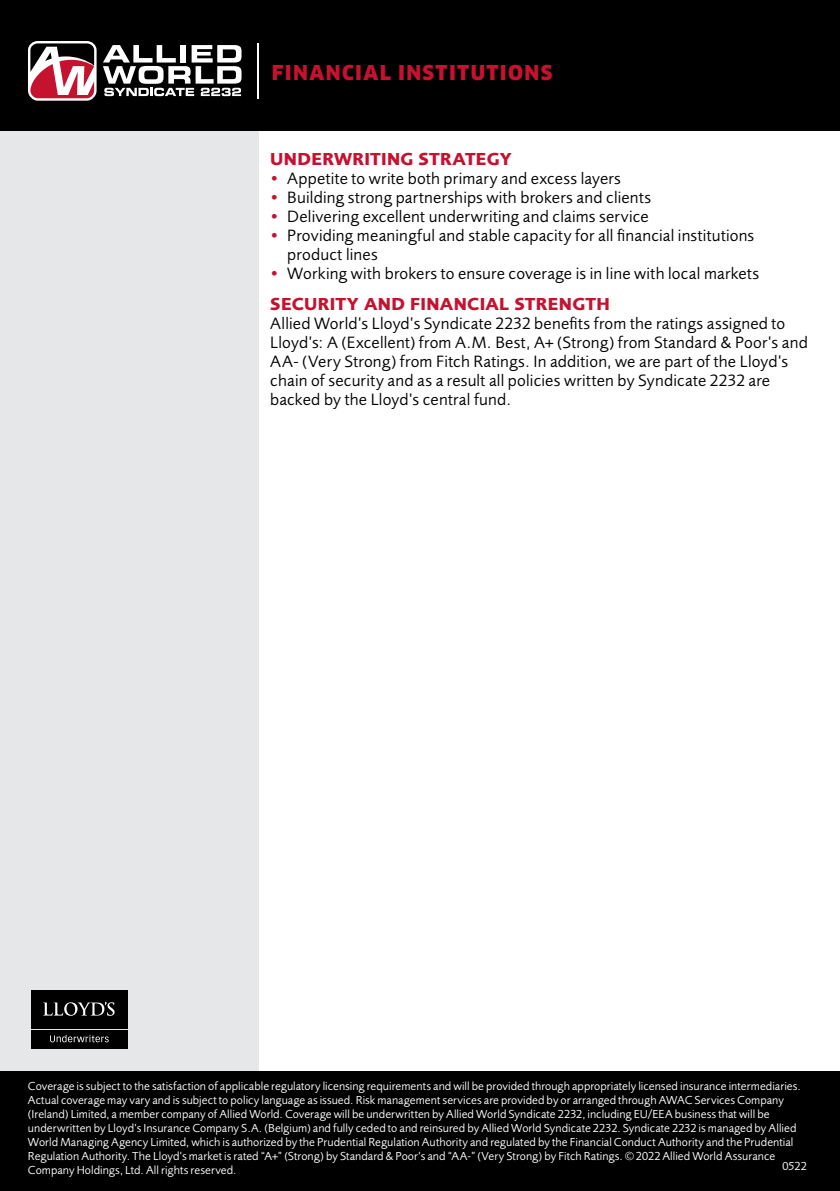
<style>
.page{position:relative;width:840px;height:1191px;background:#fff}
.page>*{position:absolute;margin:0;border:0;box-sizing:border-box;transform-origin:0 0}
.t1{font:900 20px "Clan Pro";letter-spacing:.07em;color:#c4122f}
.t2{font:700 18px "Foundry Sans";letter-spacing:.015em;color:#c4122f}
.t3{font:17px/19px "Foundry Sans";letter-spacing:.01em;color:#000}
.t4{font:12px/14px "Foundry Sans";color:#fff}
.s1{color:#c4122f}
</style>
<div class="page">
<div style="left:0;top:0;width:259px;height:1191px;background:#e6e7e8"></div>
<div style="left:0;top:0;width:839px;height:130px;background:#000"></div>
<svg style="left:28px;top:41px;width:68px;height:60px"></svg>
<svg style="left:30px;top:43px;width:64px;height:55px"></svg>
<svg style="left:103px;top:45px;width:138px;height:51px"></svg>
<hr style="left:257px;top:43px;width:1px;height:56px;background:#fff">
<div style="left:31px;top:1029px;width:96px;height:19px;background:#000"></div>
<svg style="left:50px;top:1034px;width:59px;height:8px"></svg>
<div style="left:31px;top:989px;width:96px;height:39px;background:#000"></div>
<svg style="left:43px;top:1002px;width:71px;height:13px"></svg>
<div style="left:0;top:1071px;width:839px;height:120px;background:#000"></div>
<h1 class="t1" style="left:272px;top:61px;width:282px">FINANCIAL INSTITUTIONS</h1>
<h2 class="t2" style="left:270px;top:148px;width:243px">UNDERWRITING STRATEGY</h2>
<h3 class="t3" style="left:270px;top:169px;width:352px"><span class="s1">•</span> Appetite to write both primary and excess layers</h3>
<h3 class="t3" style="left:270px;top:188px;width:382px"><span class="s1">•</span> Building strong partnerships with brokers and clients</h3>
<h3 class="t3" style="left:270px;top:207px;width:380px"><span class="s1">•</span> Delivering excellent underwriting and claims service</h3>
<h3 class="t3" style="left:287px;top:226px;width:468px;text-indent:-17px"><span class="s1">•</span> Providing meaningful and stable capacity for all financial institutions product lines</h3>
<h3 class="t3" style="left:270px;top:264px;width:490px"><span class="s1">•</span> Working with brokers to ensure coverage is in line with local markets</h3>
<h2 class="t2" style="left:270px;top:293px;width:341px">SECURITY AND FINANCIAL STRENGTH</h2>
<p class="t3" style="left:270px;top:314px;width:539px">Allied World’s Lloyd’s Syndicate 2232 benefits from the ratings assigned to Lloyd’s: A (Excellent) from A.M. Best, A+ (Strong) from Standard &amp; Poor’s and AA- (Very Strong) from Fitch Ratings. In addition, we are part of the Lloyd’s chain of security and as a result all policies written by Syndicate 2232 are backed by the Lloyd’s central fund.</p>
<p class="t4" style="left:28px;top:1078px;width:774px">Coverage is subject to the satisfaction of applicable regulatory licensing requirements and will be provided through appropriately licensed insurance intermediaries.<br>Actual coverage may vary and is subject to policy language as issued. Risk management services are provided by or arranged through AWAC Services Company (Ireland) Limited, a member company of Allied World. Coverage will be underwritten by Allied World Syndicate 2232, including EU/EEA business that will be underwritten by Lloyd’s Insurance Company S.A. (Belgium) and fully ceded to and reinsured by Allied World Syndicate 2232. Syndicate 2232 is managed by Allied World Managing Agency Limited, which is authorized by the Prudential Regulation Authority and regulated by the Financial Conduct Authority and the Prudential Regulation Authority. The Lloyd’s market is rated “A+” (Strong) by Standard &amp; Poor’s and “AA-” (Very Strong) by Fitch Ratings. © 2022 Allied World Assurance Company Holdings, Ltd. All rights reserved.</p>
<p class="t4" style="left:782px;top:1159px;width:26px">0522</p>
</div>
